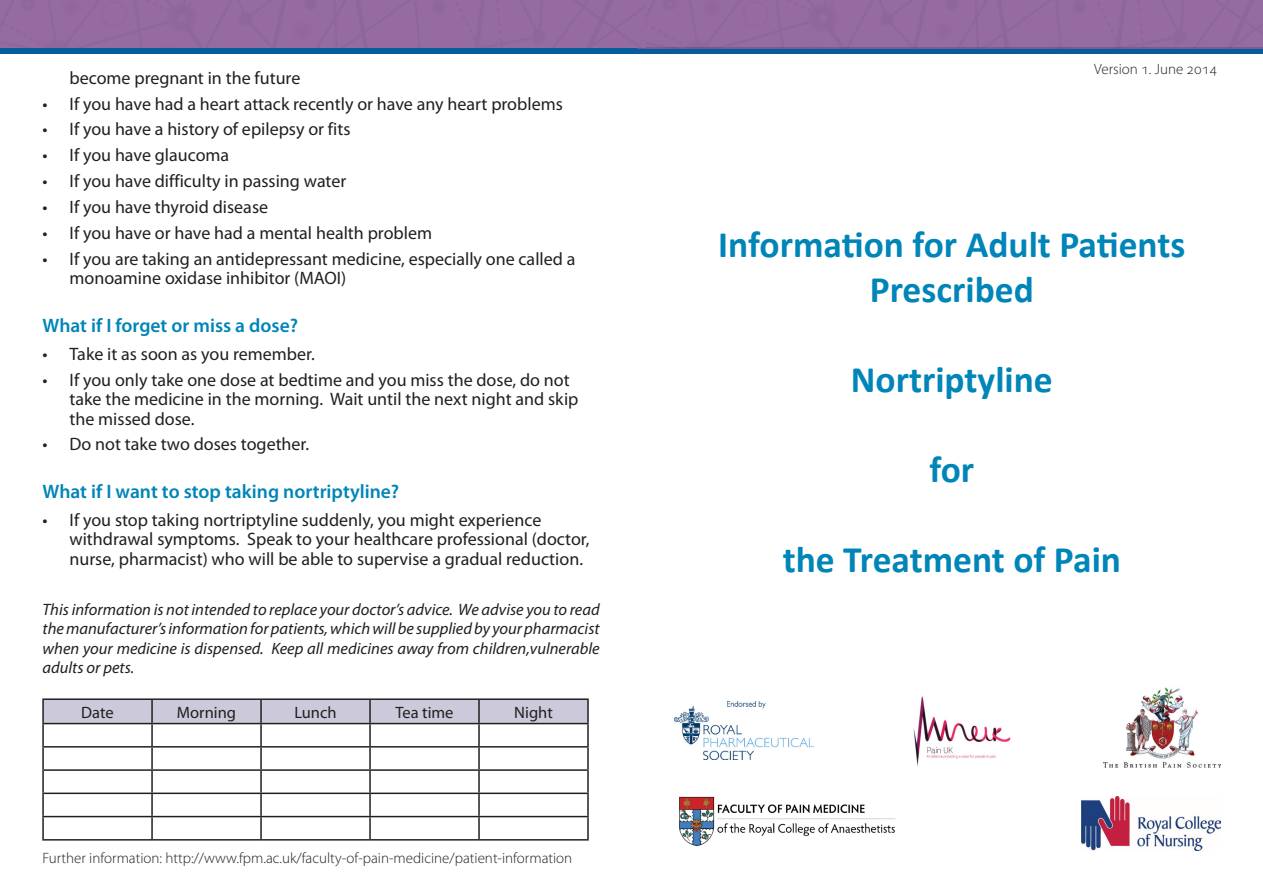
<style>
.page{position:relative;width:1263px;height:893px;background:#fff}
.page>*{position:absolute;margin:0;border:0;box-sizing:border-box;transform-origin:0 0}
.t1{font:700 37.5px/45px "Calibri";color:#0085b8;text-align:center}
.t2{font:600 19.5px "Myriad Pro";color:#0085b8}
.t3{font:18px/19.5px "Myriad Pro";color:#231f20}
.t4{font:italic 16.5px/19.5px "Myriad Pro";color:#231f20;text-align:justify}
.t5{font:16.5px "Myriad Pro";color:#231f20}
.t6{font:300 15px "Myriad Pro";color:#231f20}
</style>
<div class="page">
<div style="left:0;top:0;width:1263px;height:48px;background:#956ba2"></div>
<div style="left:0;top:48px;width:1263px;height:5px;background:#065d9b"></div>
<img style="left:647px;top:48px;width:616px;height:1px">
<div style="left:44px;top:700px;width:543px;height:23px;background:#cbc9da"></div>
<hr style="left:42px;top:698px;width:110px;height:2px;background:#231f20">
<hr style="left:42px;top:700px;width:2px;height:23px;background:#231f20">
<hr style="left:152px;top:698px;width:109px;height:2px;background:#231f20">
<hr style="left:151px;top:700px;width:2px;height:23px;background:#231f20">
<hr style="left:261px;top:698px;width:109px;height:2px;background:#231f20">
<hr style="left:260px;top:700px;width:2px;height:23px;background:#231f20">
<hr style="left:370px;top:698px;width:109px;height:2px;background:#231f20">
<hr style="left:369px;top:700px;width:2px;height:23px;background:#231f20">
<hr style="left:479px;top:698px;width:110px;height:2px;background:#231f20">
<hr style="left:478px;top:700px;width:2px;height:23px;background:#231f20">
<hr style="left:587px;top:700px;width:2px;height:23px;background:#231f20">
<hr style="left:42px;top:723px;width:110px;height:1px;background:#231f20">
<hr style="left:42px;top:724px;width:2px;height:22px;background:#231f20">
<hr style="left:152px;top:723px;width:109px;height:1px;background:#231f20">
<hr style="left:151px;top:724px;width:2px;height:22px;background:#231f20">
<hr style="left:261px;top:723px;width:109px;height:1px;background:#231f20">
<hr style="left:260px;top:724px;width:2px;height:22px;background:#231f20">
<hr style="left:370px;top:723px;width:109px;height:1px;background:#231f20">
<hr style="left:369px;top:724px;width:2px;height:22px;background:#231f20">
<hr style="left:479px;top:723px;width:110px;height:1px;background:#231f20">
<hr style="left:478px;top:724px;width:2px;height:22px;background:#231f20">
<hr style="left:587px;top:724px;width:2px;height:22px;background:#231f20">
<hr style="left:42px;top:746px;width:110px;height:2px;background:#231f20">
<hr style="left:42px;top:748px;width:2px;height:21px;background:#231f20">
<hr style="left:152px;top:746px;width:109px;height:2px;background:#231f20">
<hr style="left:151px;top:748px;width:2px;height:21px;background:#231f20">
<hr style="left:261px;top:746px;width:109px;height:2px;background:#231f20">
<hr style="left:260px;top:748px;width:2px;height:21px;background:#231f20">
<hr style="left:370px;top:746px;width:109px;height:2px;background:#231f20">
<hr style="left:369px;top:748px;width:2px;height:21px;background:#231f20">
<hr style="left:479px;top:746px;width:110px;height:2px;background:#231f20">
<hr style="left:478px;top:748px;width:2px;height:21px;background:#231f20">
<hr style="left:587px;top:748px;width:2px;height:21px;background:#231f20">
<hr style="left:42px;top:769px;width:110px;height:2px;background:#231f20">
<hr style="left:42px;top:771px;width:2px;height:22px;background:#231f20">
<hr style="left:152px;top:769px;width:109px;height:2px;background:#231f20">
<hr style="left:151px;top:771px;width:2px;height:22px;background:#231f20">
<hr style="left:261px;top:769px;width:109px;height:2px;background:#231f20">
<hr style="left:260px;top:771px;width:2px;height:22px;background:#231f20">
<hr style="left:370px;top:769px;width:109px;height:2px;background:#231f20">
<hr style="left:369px;top:771px;width:2px;height:22px;background:#231f20">
<hr style="left:479px;top:769px;width:110px;height:2px;background:#231f20">
<hr style="left:478px;top:771px;width:2px;height:22px;background:#231f20">
<hr style="left:587px;top:771px;width:2px;height:22px;background:#231f20">
<hr style="left:42px;top:793px;width:110px;height:1px;background:#231f20">
<hr style="left:42px;top:794px;width:2px;height:22px;background:#231f20">
<hr style="left:152px;top:793px;width:109px;height:1px;background:#231f20">
<hr style="left:151px;top:794px;width:2px;height:22px;background:#231f20">
<hr style="left:261px;top:793px;width:109px;height:1px;background:#231f20">
<hr style="left:260px;top:794px;width:2px;height:22px;background:#231f20">
<hr style="left:370px;top:793px;width:109px;height:1px;background:#231f20">
<hr style="left:369px;top:794px;width:2px;height:22px;background:#231f20">
<hr style="left:479px;top:793px;width:110px;height:1px;background:#231f20">
<hr style="left:478px;top:794px;width:2px;height:22px;background:#231f20">
<hr style="left:587px;top:794px;width:2px;height:22px;background:#231f20">
<hr style="left:42px;top:816px;width:110px;height:1px;background:#231f20">
<hr style="left:42px;top:817px;width:2px;height:22px;background:#231f20">
<hr style="left:152px;top:816px;width:109px;height:1px;background:#231f20">
<hr style="left:151px;top:817px;width:2px;height:22px;background:#231f20">
<hr style="left:261px;top:816px;width:109px;height:1px;background:#231f20">
<hr style="left:260px;top:817px;width:2px;height:22px;background:#231f20">
<hr style="left:370px;top:816px;width:109px;height:1px;background:#231f20">
<hr style="left:369px;top:817px;width:2px;height:22px;background:#231f20">
<hr style="left:479px;top:816px;width:110px;height:1px;background:#231f20">
<hr style="left:478px;top:817px;width:2px;height:22px;background:#231f20">
<hr style="left:587px;top:817px;width:2px;height:22px;background:#231f20">
<hr style="left:42px;top:839px;width:110px;height:2px;background:#231f20">
<hr style="left:152px;top:839px;width:109px;height:2px;background:#231f20">
<hr style="left:261px;top:839px;width:109px;height:2px;background:#231f20">
<hr style="left:370px;top:839px;width:109px;height:2px;background:#231f20">
<hr style="left:479px;top:839px;width:110px;height:2px;background:#231f20">
<img style="left:679px;top:796px;width:216px;height:51px">
<img style="left:1104px;top:687px;width:116px;height:80px">
<img style="left:675px;top:702px;width:138px;height:57px">
<img style="left:1082px;top:796px;width:138px;height:55px">
<img style="left:913px;top:696px;width:98px;height:70px">
<p class="t3" style="left:70px;top:68px;width:232px">become pregnant in the future</p>
<p class="t3" style="left:43px;top:93px;width:522px">• If you have had a heart attack recently or have any heart problems</p>
<p class="t3" style="left:43px;top:119px;width:309px">• If you have a history of epilepsy or fits</p>
<p class="t3" style="left:43px;top:145px;width:188px">• If you have glaucoma</p>
<p class="t3" style="left:43px;top:171px;width:305px">• If you have difficulty in passing water</p>
<p class="t3" style="left:43px;top:197px;width:227px">• If you have thyroid disease</p>
<p class="t3" style="left:43px;top:223px;width:391px">• If you have or have had a mental health problem</p>
<p class="t3" style="left:70px;top:249px;width:507px;text-indent:-27px">• If you are taking an antidepressant medicine, especially one called a monoamine oxidase inhibitor (MAOI)</p>
<p class="t2" style="left:43px;top:313px;width:257px">What if I forget or miss a dose?</p>
<p class="t3" style="left:43px;top:344px;width:274px">• Take it as soon as you remember.</p>
<p class="t3" style="left:70px;top:370px;width:510px;text-indent:-27px">• If you only take one dose at bedtime and you miss the dose, do not take the medicine in the morning. Wait until the next night and skip the missed dose.</p>
<p class="t3" style="left:43px;top:434px;width:268px">• Do not take two doses together.</p>
<p class="t2" style="left:43px;top:479px;width:358px">What if I want to stop taking nortriptyline?</p>
<p class="t3" style="left:70px;top:510px;width:522px;text-indent:-27px">• If you stop taking nortriptyline suddenly, you might experience withdrawal symptoms. Speak to your healthcare professional (doctor, nurse, pharmacist) who will be able to supervise a gradual reduction.</p>
<p class="t4" style="left:43px;top:599px;width:559px">This information is not intended to replace your doctor’s advice. We advise you to read the manufacturer’s information for patients, which will be supplied by your pharmacist when your medicine is dispensed. Keep all medicines away from children,vulnerable adults or pets.</p>
<p class="t5" style="left:81px;top:702px;width:34px">Date</p>
<p class="t5" style="left:177px;top:702px;width:61px">Morning</p>
<p class="t5" style="left:294px;top:702px;width:44px">Lunch</p>
<p class="t5" style="left:395px;top:702px;width:60px">Tea time</p>
<p class="t5" style="left:514px;top:702px;width:40px">Night</p>
<p class="t6" style="left:43px;top:849px;width:531px">Further information: http://www.fpm.ac.uk/faculty-of-pain-medicine/patient-information</p>
<p class="t6" style="left:1094px;top:60px;width:125px">Version 1. June 2014</p>
<h1 class="t1" style="left:718px;top:222px;width:469px">Information for Adult Patients<br>Prescribed</h1>
<h1 class="t1" style="left:851px;top:357px;width:203px">Nortriptyline</h1>
<h1 class="t1" style="left:929px;top:447px;width:46px">for</h1>
<h1 class="t1" style="left:783px;top:537px;width:340px">the Treatment of Pain</h1>
</div>
